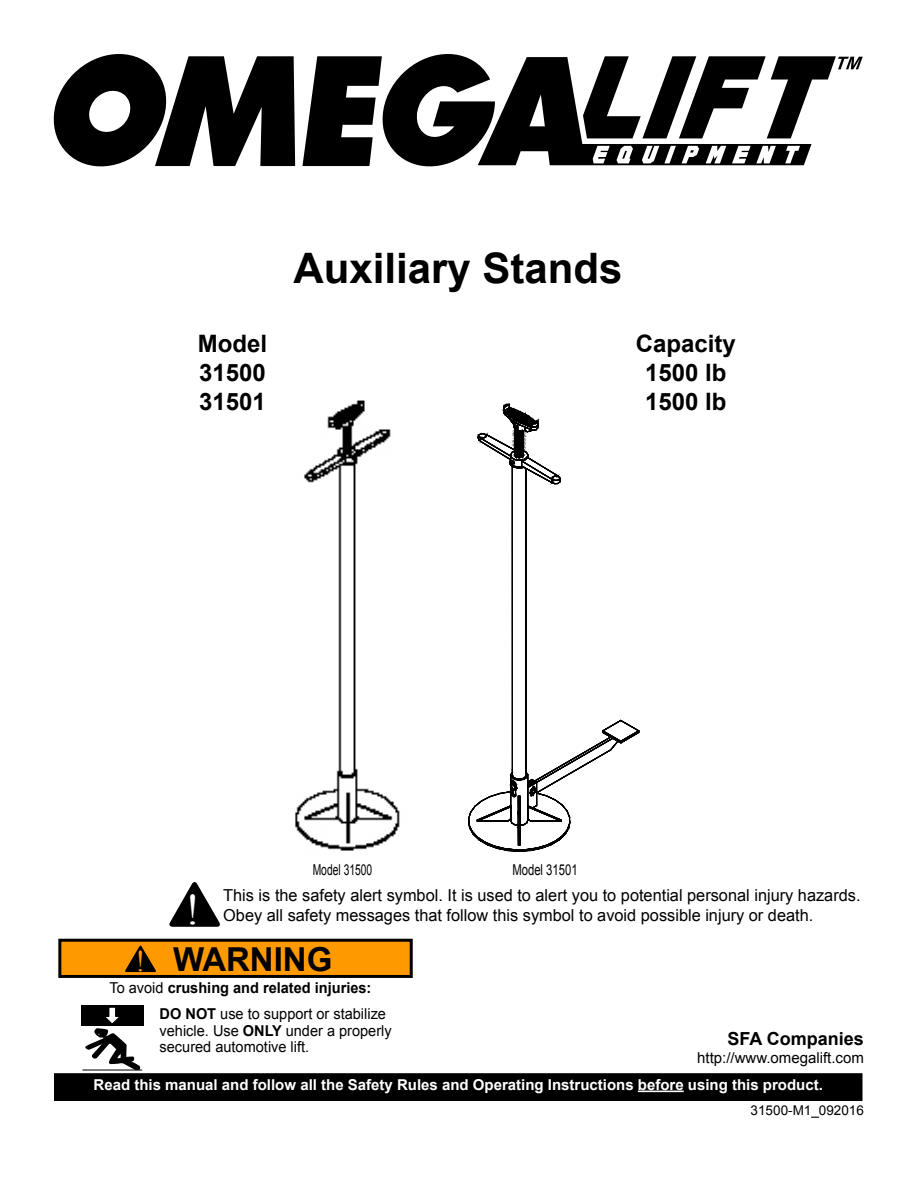
<style>
.page{position:relative;width:918px;height:1188px;background:#fff}
.page>*{position:absolute;margin:0;border:0;box-sizing:border-box;transform-origin:0 0}
.t1{font:43.5px "Times New Roman";color:#fff}
.t2{font:700 42px "Arial";color:#000}
.t3{font:700 33px "Arial";color:#000}
.t4{font:700 24px/28.8px "Arial";color:#000;text-align:justify}
.t5{font:700 18px "Arial";color:#000}
.t6{font:16.5px/19.8px "Arial";color:#000}
.t7{font:700 15px "Arial";color:#fff}
.t8{font:15px/16.5px "Arial";color:#000}
.t9{font:700 15px/26.1px "Arial";color:#000}
.t10{font:15px "Arial";color:#000;scale:.69 1}
.t11{font:15px "Arial";color:#000;scale:.75 1}
.t12{font:13.5px "Arial";color:#000}
.s1{font-family:"Times New Roman";font-weight:400;font-size:30px;color:#f90}
.s2{font-weight:400}
.s3{font-weight:700}
</style>
<div class="page">
<svg style="left:54px;top:54px;width:241px;height:113px"></svg>
<svg style="left:302px;top:54px;width:561px;height:113px"></svg>
<svg style="left:169px;top:882px;width:51px;height:45px"></svg>
<div style="left:55px;top:1074px;width:807px;height:26px;background:#000"></div>
<div style="left:54px;top:1073px;width:808px;height:28px;border:2px solid #000"></div>
<hr style="left:638px;top:1091px;width:46px;height:1px;background:#fff">
<img style="left:295px;top:400px;width:105px;height:451px">
<svg style="left:505px;top:403px;width:116px;height:317px"></svg>
<div style="left:526px;top:469px;width:1px;height:306px;border:1px solid #000"></div>
<div style="left:512px;top:466px;width:1px;height:303px;border:1px solid #000"></div>
<svg style="left:468px;top:720px;width:172px;height:132px"></svg>
<svg style="left:477px;top:404px;width:84px;height:81px"></svg>
<div style="left:60px;top:940px;width:351px;height:36px;background:#f90"></div>
<div style="left:58px;top:939px;width:355px;height:39px;border:3px solid #000"></div>
<svg style="left:125px;top:945px;width:31px;height:27px"></svg>
<div style="left:82px;top:1006px;width:62px;height:20px;background:#000"></div>
<hr style="left:82px;top:1070px;width:60px;height:1px;background:#000">
<svg style="left:85px;top:1007px;width:55px;height:64px"></svg>
<h2 class="t2" style="left:293px;top:241px;width:331px">Auxiliary Stands</h2>
<h3 class="t4" style="left:198px;top:330px;width:71px">Model 31500<br>31501</h3>
<h3 class="t4" style="left:636px;top:330px;width:102px;text-align:center">Capacity<br>1500 lb<br>1500 lb</h3>
<p class="t10" style="left:313px;top:860px;width:88px">Model 31500</p>
<p class="t11" style="left:512px;top:860px;width:89px">Model 31501</p>
<h1 class="t1" style="left:186px;top:880px;width:16px">!</h1>
<p class="t6" style="left:223px;top:886px;width:639px">This is the safety alert symbol. It is used to alert you to potential personal injury hazards.<br>Obey all safety messages that follow this symbol to avoid possible injury or death.</p>
<h3 class="t3" style="left:136px;top:937px;width:198px"><span class="s1">!</span> WARNING</h3>
<p class="t9" style="left:160px;top:975px;width:228px;text-indent:-50px"><span class="s2">To avoid</span> crushing and related injuries:<br>DO NOT <span class="s2">use to support or stabilize</span></p>
<p class="t8" style="left:160px;top:1022px;width:234px">vehicle. Use <span class="s3">ONLY</span> under a properly secured automotive lift.</p>
<p class="t5" style="left:728px;top:1026px;width:138px">SFA Companies</p>
<p class="t8" style="left:697px;top:1049px;width:168px">http://www.omegalift.com</p>
<p class="t7" style="left:94px;top:1075px;width:731px">Read this manual and follow all the Safety Rules and Operating Instructions before using this product.</p>
<p class="t12" style="left:751px;top:1101px;width:115px">31500-M1_092016</p>
</div>
